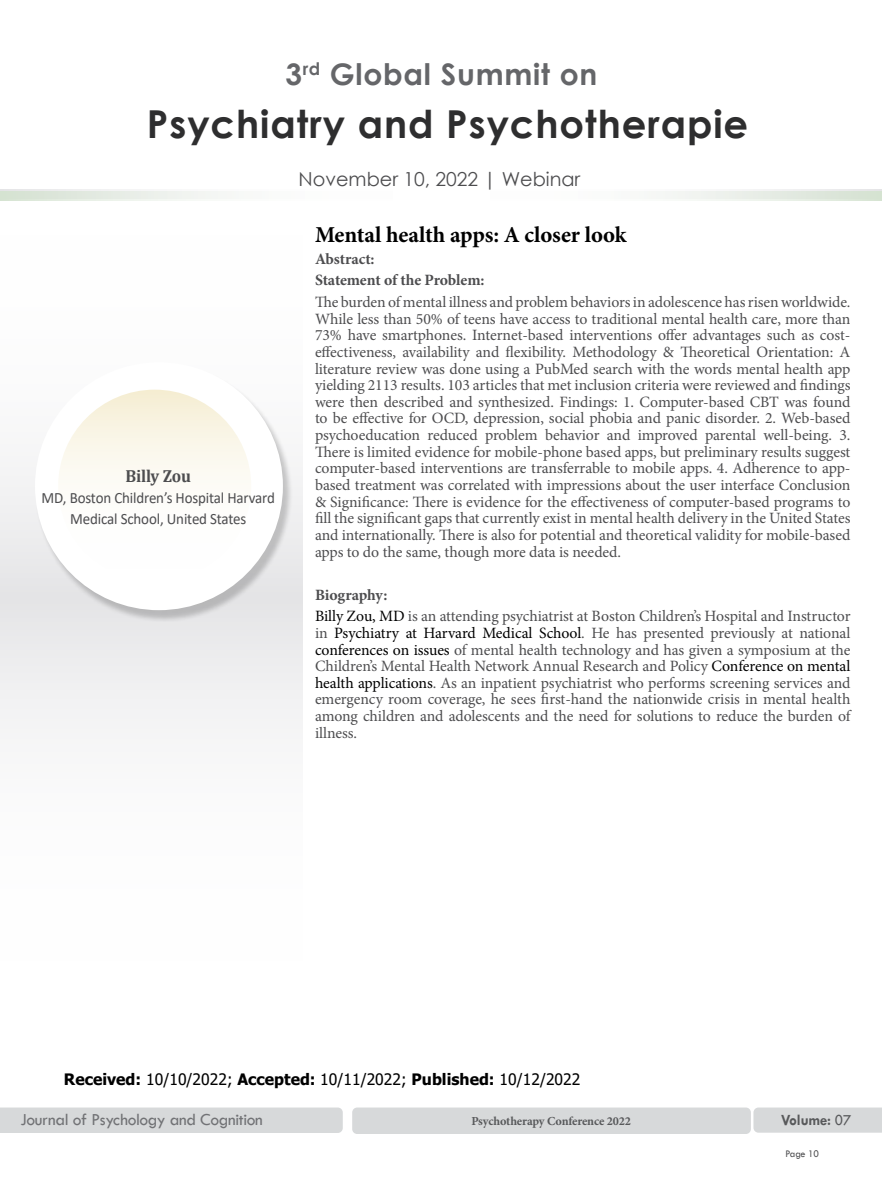
<style>
.page{position:relative;width:882px;height:1197px;background:#fff}
.page>*{position:absolute;margin:0;border:0;box-sizing:border-box;transform-origin:0 0}
.t1{font:700 38.5px "Century Gothic";letter-spacing:.025em;color:#2e2e2f}
.t2{font:700 29.75px "Century Gothic";letter-spacing:.025em;color:#656669}
.t3{font:700 22.75px "Minion Pro";letter-spacing:-.005em;color:#000}
.t4{font:19.25px "Century Gothic";color:#4d4d4f}
.t5{font:17.5px "Tw Cen";letter-spacing:-.02em;color:#717275}
.t6{font:700 17.5px "Cambria";letter-spacing:-.01em;color:#4d4d4f;scale:.95 1}
.t7{font:15.75px/16.6px "Minion Pro";letter-spacing:-.01em;color:#4d4d4f;text-align:justify}
.t8{font:15.75px/21px "Calibri";letter-spacing:-.01em;color:#4d4d4f;text-align:center;scale:.95 1}
.t9{font:15.75px "Tahoma";color:#000}
.t10{font:700 15.75px/21.5px "Minion Pro";letter-spacing:-.01em;color:#4d4d4f}
.t11{font:700 15.75px "Tw Cen";letter-spacing:-.01em;color:#58595b;scale:.95 1}
.t12{font:700 12.25px "Minion Pro";letter-spacing:-.01em;color:#58595b}
.t13{font:10.5px "Tw Cen";letter-spacing:-.02em;color:#4d4d4f;scale:.95 1}
.s1{font-weight:700}
.s2{color:#000}
.s3{font-weight:400}
</style>
<div class="page">
<svg style="left:0;top:189px;width:882px;height:3px"></svg>
<div style="left:0;top:597px;width:302px;height:393px;background:linear-gradient(to bottom,#eaeaeb,#fff)"></div>
<div style="left:0;top:205px;width:302px;height:392px;background:linear-gradient(to bottom,#fff,#eaeaeb)"></div>
<div style="left:0;top:1108px;width:343px;height:25px;background:#d7d9da"></div>
<div style="left:352px;top:1108px;width:399px;height:26px;background:#d7d9da;border-radius:5px"></div>
<div style="left:753px;top:1108px;width:129px;height:25px;background:#d7d9da"></div>
<svg style="left:0;top:192px;width:882px;height:9px;fill:#f6f8f5"></svg>
<div style="left:35px;top:364px;width:257px;height:258px;background:#000;opacity:.2"></div>
<div style="left:35px;top:362px;width:248px;height:248px;background:#fff;border-radius:50%"></div>
<div style="left:58px;top:390px;width:193px;height:193px;background:linear-gradient(to bottom,#f7f1db,#fff);border-radius:50%"></div>
<h2 class="t2" style="left:285px;top:52px;width:313px">3<sup>rd</sup> Global Summit on</h2>
<h1 class="t1" style="left:147px;top:95px;width:603px">Psychiatry and Psychotherapie</h1>
<p class="t6" style="left:125px;top:464px;width:71px">Billy Zou</p>
<p class="t8" style="left:42px;top:487px;width:247px">MD, Boston Children’s Hospital Harvard<br>Medical School, United States</p>
<p class="t4" style="left:299px;top:165px;width:283px">November 10, 2022 | Webinar</p>
<h3 class="t3" style="left:315px;top:219px;width:313px">Mental health apps: A closer look</h3>
<p class="t10" style="left:315px;top:248px;width:171px">Abstract:<br>Statement of the Problem:</p>
<p class="t7" style="left:315px;top:294px;width:537px">The burden of mental illness and problem behaviors in adolescence has risen worldwide.<br>While less than 50% of teens have access to traditional mental health care, more than 73% have smartphones. Internet-based interventions offer advantages such as cost&shy;effectiveness, availability and flexibility. Methodology &amp; Theoretical Orientation: A literature review was done using a PubMed search with the words mental health app yielding 2113 results. 103 articles that met inclusion criteria were reviewed and findings were then described and synthesized. Findings: 1. Computer-based CBT was found to be effective for OCD, depression, social phobia and panic disorder. 2. Web-based psychoeducation reduced problem behavior and improved parental well-being. 3.<br>There is limited evidence for mobile-phone based apps, but preliminary results suggest computer-based interventions are transferrable to mobile apps. 4. Adherence to app&shy;based treatment was correlated with impressions about the user interface Conclusion &amp; Significance: There is evidence for the effectiveness of computer-based programs to fill the significant gaps that currently exist in mental health delivery in the United States and internationally. There is also for potential and theoretical validity for mobile-based apps to do the same, though more data is needed.</p>
<p class="t7" style="left:315px;top:584px;width:537px;line-height:21.5px"><span class="s1">Biography:<br></span><span class="s2">Billy Zou, MD</span> is an attending psychiatrist at Boston Children’s Hospital and Instructor</p>
<p class="t7" style="left:315px;top:625px;width:537px">in <span class="s2">Psychiatry at Harvard Medical School</span>. He has presented previously at national <span class="s2">conferences on issues</span> of mental health technology and has given a symposium at the Children’s Mental Health Network Annual Research and Policy <span class="s2">Conference on mental health applications</span>. As an inpatient psychiatrist who performs screening services and emergency room coverage, he sees first-hand the nationwide crisis in mental health among children and adolescents and the need for solutions to reduce the burden of illness.</p>
<p class="t9" style="left:64px;top:1069px;width:518px"><span class="s1">Received:</span> 10/10/2022; <span class="s1">Accepted:</span> 10/11/2022; <span class="s1">Published:</span> 10/12/2022</p>
<p class="t5" style="left:20px;top:1109px;width:244px">Journal of Psychology and Cognition</p>
<p class="t12" style="left:471px;top:1113px;width:161px">Psychotherapy Conference 2022</p>
<p class="t11" style="left:781px;top:1111px;width:75px">Volume: <span class="s3">07</span></p>
<p class="t13" style="left:786px;top:1147px;width:37px">Page 10</p>
</div>
